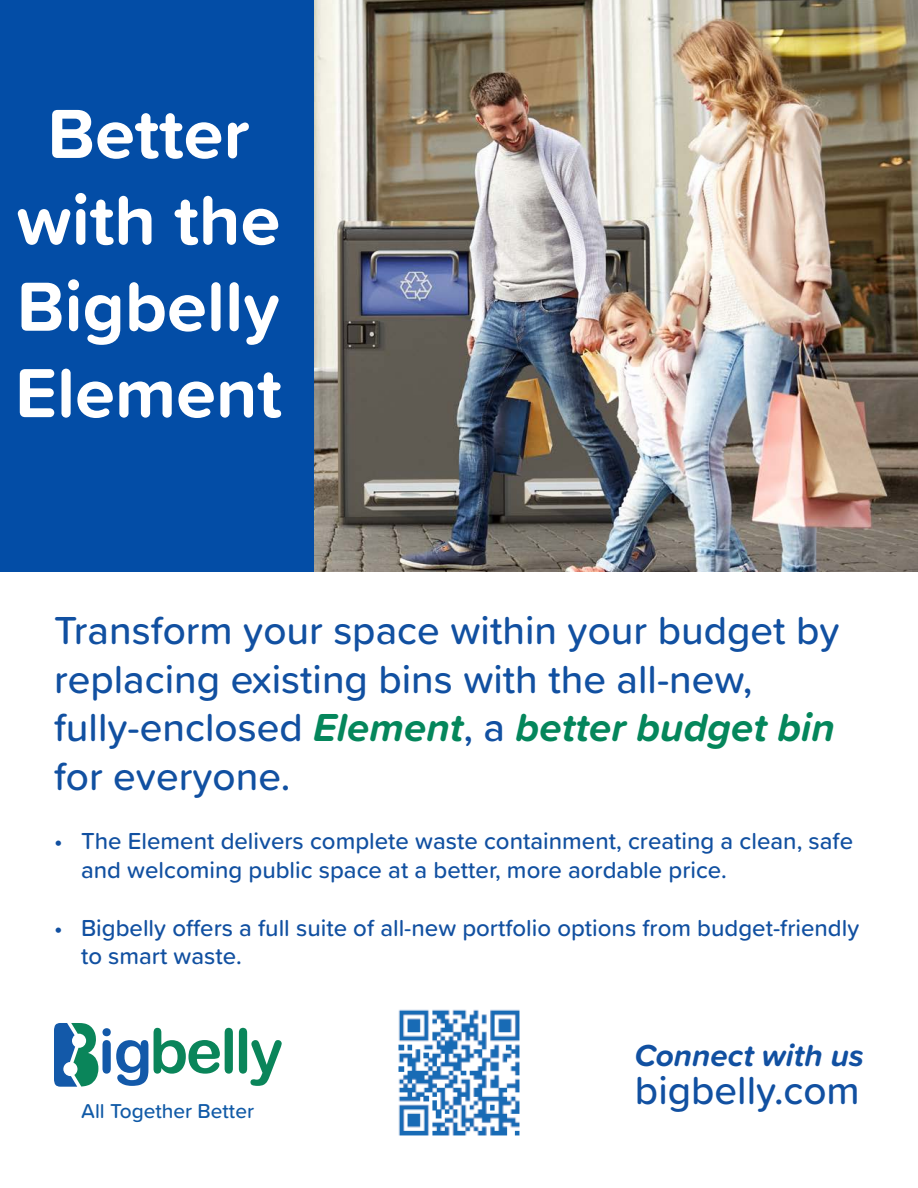
<style>
.page{position:relative;width:918px;height:1188px;background:#fff}
.page>*{position:absolute;margin:0;border:0;box-sizing:border-box;transform-origin:0 0}
.t1{font:700 72px/86.4px "Proxima Soft";color:#fff;text-align:center}
.t2{font:500 40.5px/48.6px "Proxima Soft";color:#1150a1}
.t3{font:italic 700 31.5px "Proxima Soft";color:#1150a1}
.t4{font:500 24px/28.8px "Proxima Soft";color:#1150a1}
.t5{font:500 20.85px "Proxima Soft";color:#105aa7}
.s1{font-weight:700;font-style:italic;color:#04865b}
</style>
<div class="page">
<img style="left:314px;top:0;width:604px;height:572px">
<div style="left:0;top:0;width:314px;height:572px;background:#034da6"></div>
<svg style="left:154px;top:1028px;width:79px;height:46px"></svg>
<svg style="left:239px;top:1028px;width:43px;height:58px"></svg>
<svg style="left:54px;top:1023px;width:94px;height:64px"></svg>
<img style="left:398px;top:1009px;width:122px;height:127px">
<p class="t1" style="left:15px;top:88px;width:268px">Better with the<br>Bigbelly<br>Element</p>
<p class="t2" style="left:54px;top:604px;width:787px">Transform your space within your budget by replacing existing bins with the all-new, fully-enclosed <span class="s1">Element</span>, a <span class="s1">better budget bin </span>for everyone.</p>
<p class="t4" style="left:81px;top:826px;width:774px;text-indent:-27px">• The Element delivers complete waste containment, creating a clean, safe and welcoming public space at a better, more aordable price.</p>
<p class="t4" style="left:81px;top:912px;width:780px;text-indent:-27px">• Bigbelly offers a full suite of all-new portfolio options from budget-friendly to smart waste.</p>
<p class="t5" style="left:81px;top:1095px;width:174px">All Together Better</p>
<p class="t3" style="left:635px;top:1032px;width:231px">Connect with us</p>
<p class="t2" style="left:635px;top:1064px;width:226px">bigbelly.com</p>
</div>
